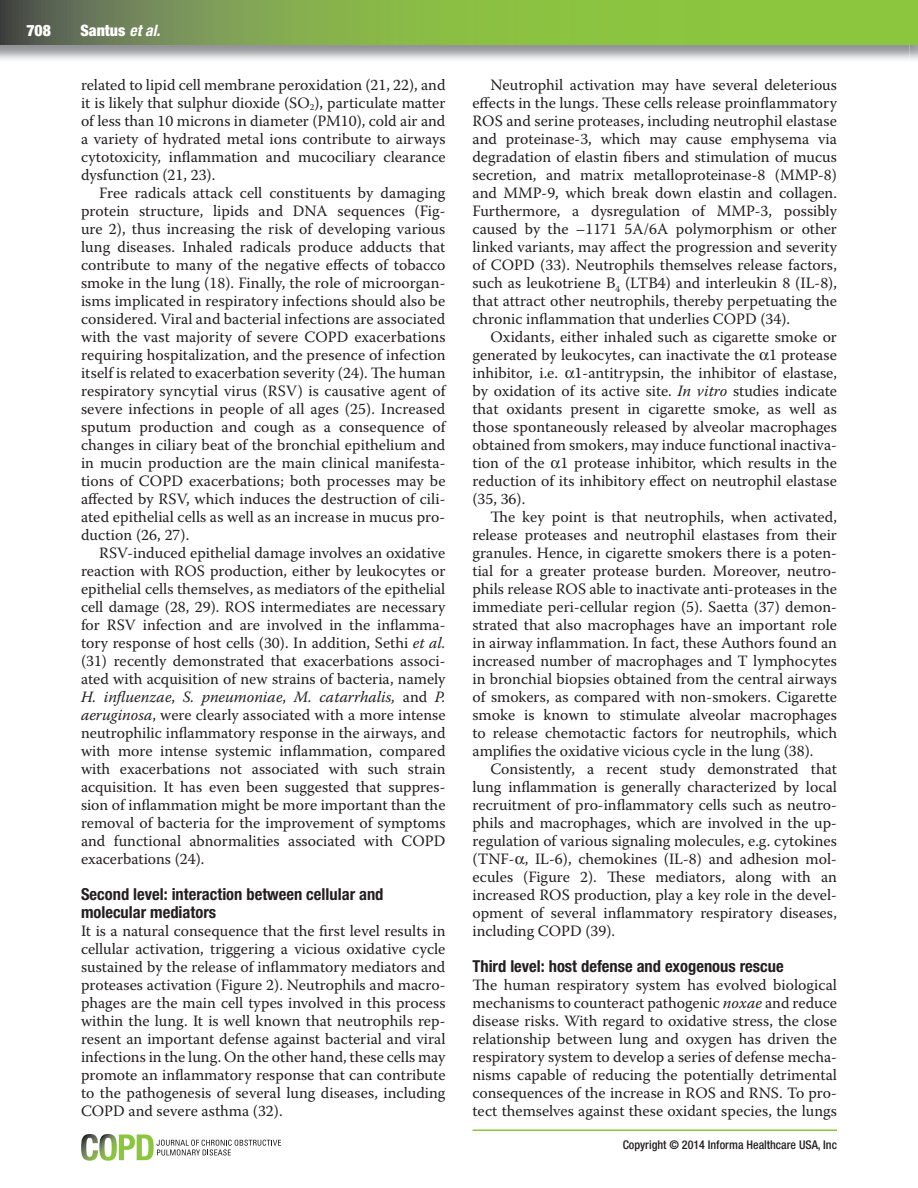
<style>
.page{position:relative;width:918px;height:1188px;background:#fff}
.page>*{position:absolute;margin:0;border:0;box-sizing:border-box;transform-origin:0 0}
.t1{font:700 condensed 16.5px/18px "Helvetica Neue LT Std";color:#231f20}
.t2{font:15.75px/18px "Warnock Pro";color:#231f20;text-align:justify}
.t3{font:900 condensed 15.75px "Helvetica Neue LT Std";color:#fff}
.t4{font:500 condensed 12px "Helvetica Neue LT Std";color:#231f20}
.s1{font-weight:700;font-style:italic}
.s2{font-style:italic}
</style>
<div class="page">
<svg style="left:81px;top:1134px;width:200px;height:27px"></svg>
<svg style="left:0;top:0;width:918px;height:45px;background:#81ad48"></svg>
<hr style="left:472px;top:1130px;width:365px;height:1px;background:#8bc63e">
<p class="t3" style="left:26px;top:25px;width:26px">708</p>
<p class="t3" style="left:80px;top:25px;width:81px">Santus <span class="s1">et al.</span></p>
<p class="t2" style="left:81px;top:77px;width:366px">related to lipid cell membrane peroxidation (21, 22), and it is likely that sulphur dioxide (SO<sub>2</sub>), particulate matter of less than 10 microns in diameter (PM10), cold air and a variety of hydrated metal ions contribute to airways cytotoxicity, inflammation and mucociliary clearance dysfunction (21, 23).</p>
<p class="t2" style="left:81px;top:185px;width:366px;text-indent:18px">Free radicals attack cell constituents by damaging protein structure, lipids and DNA sequences (Fig&shy;ure 2), thus increasing the risk of developing various lung diseases. Inhaled radicals produce adducts that contribute to many of the negative effects of tobacco smoke in the lung (18). Finally, the role of microorgan&shy;isms implicated in respiratory infections should also be considered. Viral and bacterial infections are associated with the vast majority of severe COPD exacerbations requiring hospitalization, and the presence of infection itself is related to exacerbation severity (24). The human respiratory syncytial virus (RSV) is causative agent of severe infections in people of all ages (25). Increased sputum production and cough as a consequence of changes in ciliary beat of the bronchial epithelium and in mucin production are the main clinical manifesta&shy;tions of COPD exacerbations; both processes may be affected by RSV, which induces the destruction of cili&shy;ated epithelial cells as well as an increase in mucus pro&shy;duction (26, 27).</p>
<p class="t2" style="left:81px;top:545px;width:366px;text-indent:18px">RSV-induced epithelial damage involves an oxidative reaction with ROS production, either by leukocytes or epithelial cells themselves, as mediators of the epithelial cell damage (28, 29). ROS intermediates are necessary for RSV infection and are involved in the inflamma&shy;tory response of host cells (30). In addition, Sethi <span class="s2">et al. </span>(31) recently demonstrated that exacerbations associ&shy;ated with acquisition of new strains of bacteria, namely <span class="s2">H. influenzae</span>, <span class="s2">S. pneumoniae</span>, <span class="s2">M. catarrhalis,</span> and <span class="s2">P. aeruginosa</span>, were clearly associated with a more intense neutrophilic inflammatory response in the airways, and with more intense systemic inflammation, compared with exacerbations not associated with such strain acquisition. It has even been suggested that suppres&shy;sion of inflammation might be more important than the removal of bacteria for the improvement of symptoms and functional abnormalities associated with COPD exacerbations (24).</p>
<p class="t1" style="left:81px;top:887px;width:304px">Second level: interaction between cellular and molecular mediators</p>
<p class="t2" style="left:81px;top:923px;width:366px">It is a natural consequence that the first level results in cellular activation, triggering a vicious oxidative cycle sustained by the release of inflammatory mediators and proteases activation (Figure 2). Neutrophils and macro&shy;phages are the main cell types involved in this process within the lung. It is well known that neutrophils rep&shy;resent an important defense against bacterial and viral infections in the lung. On the other hand, these cells may promote an inflammatory response that can contribute to the pathogenesis of several lung diseases, including COPD and severe asthma (32).</p>
<p class="t2" style="left:472px;top:77px;width:366px;text-indent:18px">Neutrophil activation may have several deleterious effects in the lungs. These cells release proinflammatory ROS and serine proteases, including neutrophil elastase and proteinase-3, which may cause emphysema via degradation of elastin fibers and stimulation of mucus secretion, and matrix metalloproteinase-8 (MMP-8) and MMP-9, which break down elastin and collagen.<br>Furthermore, a dysregulation of MMP-3, possibly caused by the –1171 5A/6A polymorphism or other linked variants, may affect the progression and severity of COPD (33). Neutrophils themselves release factors, such as leukotriene B<sub>4</sub> (LTB4) and interleukin 8 (IL-8), that attract other neutrophils, thereby perpetuating the chronic inflammation that underlies COPD (34).</p>
<p class="t2" style="left:472px;top:329px;width:366px;text-indent:18px">Oxidants, either inhaled such as cigarette smoke or generated by leukocytes, can inactivate the 1 protease inhibitor, i.e. 1-antitrypsin, the inhibitor of elastase, by oxidation of its active site. <span class="s2">In vitro</span> studies indicate that oxidants present in cigarette smoke, as well as those spontaneously released by alveolar macrophages obtained from smokers, may induce functional inactiva&shy;tion of the 1 protease inhibitor, which results in the reduction of its inhibitory effect on neutrophil elastase (35, 36).</p>
<p class="t2" style="left:473px;top:509px;width:366px;text-indent:18px">The key point is that neutrophils, when activated, release proteases and neutrophil elastases from their granules. Hence, in cigarette smokers there is a poten&shy;tial for a greater protease burden. Moreover, neutro&shy;phils release ROS able to inactivate anti-proteases in the immediate peri-cellular region (5). Saetta (37) demon&shy;strated that also macrophages have an important role in airway inflammation. In fact, these Authors found an increased number of macrophages and T lymphocytes in bronchial biopsies obtained from the central airways of smokers, as compared with non-smokers. Cigarette smoke is known to stimulate alveolar macrophages to release chemotactic factors for neutrophils, which amplifies the oxidative vicious cycle in the lung (38).</p>
<p class="t2" style="left:473px;top:761px;width:366px;text-indent:18px">Consistently, a recent study demonstrated that lung inflammation is generally characterized by local recruitment of pro-inflammatory cells such as neutro&shy;phils and macrophages, which are involved in the up&shy;regulation of various signaling molecules, e.g. cytokines (TNF- , IL-6), chemokines (IL-8) and adhesion mol&shy;ecules (Figure 2). These mediators, along with an increased ROS production, play a key role in the devel&shy;opment of several inflammatory respiratory diseases, including COPD (39).</p>
<p class="t1" style="left:472px;top:959px;width:313px">Third level: host defense and exogenous rescue</p>
<p class="t2" style="left:472px;top:977px;width:366px">The human respiratory system has evolved biological mechanisms to counteract pathogenic <span class="s2">noxae</span> and reduce disease risks. With regard to oxidative stress, the close relationship between lung and oxygen has driven the respiratory system to develop a series of defense mecha&shy;nisms capable of reducing the potentially detrimental consequences of the increase in ROS and RNS. To pro&shy;tect themselves against these oxidant species, the lungs</p>
<p class="t4" style="left:623px;top:1140px;width:216px">Copyright © 2014 Informa Healthcare USA, Inc</p>
</div>
